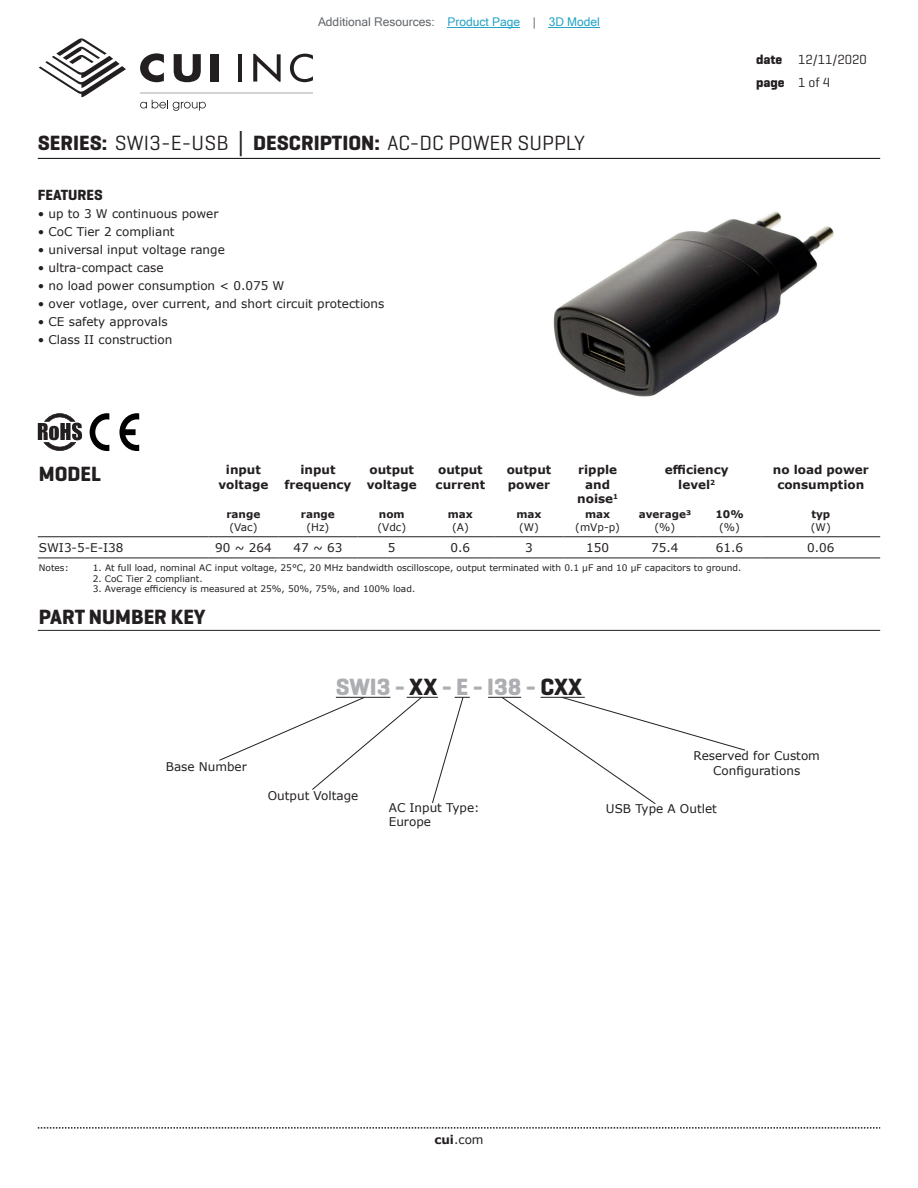
<style>
.page{position:relative;width:918px;height:1188px;background:#fff}
.page>*{position:absolute;margin:0;border:0;box-sizing:border-box;transform-origin:0 0}
.t1{font:700 24px "Geogrotesque";color:#adaeb2}
.t2{font:21px "Geogrotesque";color:#231f20}
.t3{font:700 21px "Geogrotesque";color:#231f20}
.t4{font:700 15px "Geogrotesque";color:#231f20}
.t5{font:13.5px/22.5px "Geogrotesque";color:#231f20}
.t6{font:12px/14.4px "Verdana";color:#231f20;text-align:center}
.t7{font:700 12px/14.4px "Verdana";color:#231f20;text-align:center}
.t8{font:12px "Microsoft Sans Serif";color:#63676b}
.t9{font:700 10.5px "Verdana";color:#231f20}
.t10{font:10.5px "Verdana";color:#231f20}
.t11{font:9px "Verdana";color:#231f20}
.s1{color:#23a4c6}
.s2{font-weight:700}
.s3{font-family:"Verdana";font-weight:700}
.s4{color:#231f20}
</style>
<div class="page">
<svg style="left:38px;top:1127px;width:842px;height:2px"></svg>
<hr style="left:38px;top:158px;width:842px;height:1px;background:#231f20">
<svg style="left:39px;top:38px;width:87px;height:60px"></svg>
<hr style="left:238px;top:54px;width:4px;height:28px;background:#231f20">
<svg style="left:253px;top:54px;width:28px;height:28px"></svg>
<svg style="left:290px;top:54px;width:23px;height:28px"></svg>
<svg style="left:140px;top:53px;width:24px;height:29px"></svg>
<svg style="left:174px;top:54px;width:27px;height:28px"></svg>
<div style="left:211px;top:54px;width:8px;height:28px;background:#231f20"></div>
<svg style="left:140px;top:100px;width:66px;height:11px"></svg>
<hr style="left:140px;top:93px;width:173px;height:1px;background:#231f20">
<img style="left:553px;top:211px;width:281px;height:186px">
<svg style="left:38px;top:413px;width:44px;height:38px"></svg>
<svg style="left:90px;top:413px;width:49px;height:38px"></svg>
<hr style="left:38px;top:630px;width:842px;height:1px;background:#231f20">
<svg style="left:432px;top:697px;width:38px;height:106px"></svg>
<svg style="left:219px;top:696px;width:204px;height:94px"></svg>
<hr style="left:407px;top:697px;width:31px;height:1px;background:#231f20">
<hr style="left:488px;top:697px;width:33px;height:1px;background:#231f20">
<svg style="left:501px;top:696px;width:245px;height:108px"></svg>
<hr style="left:38px;top:536px;width:170px;height:1px;background:#231f20">
<hr style="left:208px;top:536px;width:70px;height:1px;background:#231f20">
<hr style="left:278px;top:536px;width:79px;height:1px;background:#231f20">
<hr style="left:357px;top:536px;width:69px;height:1px;background:#231f20">
<hr style="left:426px;top:536px;width:69px;height:1px;background:#231f20">
<hr style="left:495px;top:536px;width:68px;height:1px;background:#231f20">
<hr style="left:563px;top:536px;width:69px;height:1px;background:#231f20">
<hr style="left:632px;top:536px;width:66px;height:1px;background:#231f20">
<hr style="left:698px;top:536px;width:63px;height:1px;background:#231f20">
<hr style="left:761px;top:536px;width:119px;height:1px;background:#231f20">
<hr style="left:38px;top:558px;width:170px;height:1px;background:#231f20">
<hr style="left:208px;top:558px;width:70px;height:1px;background:#231f20">
<hr style="left:278px;top:558px;width:79px;height:1px;background:#231f20">
<hr style="left:357px;top:558px;width:69px;height:1px;background:#231f20">
<hr style="left:426px;top:558px;width:69px;height:1px;background:#231f20">
<hr style="left:495px;top:558px;width:68px;height:1px;background:#231f20">
<hr style="left:563px;top:558px;width:69px;height:1px;background:#231f20">
<hr style="left:632px;top:558px;width:66px;height:1px;background:#231f20">
<hr style="left:698px;top:558px;width:63px;height:1px;background:#231f20">
<hr style="left:761px;top:558px;width:119px;height:1px;background:#231f20">
<hr style="left:448px;top:27px;width:72px;height:1px;background:#23a4c6">
<hr style="left:549px;top:27px;width:51px;height:1px;background:#23a4c6">
<p class="t8" style="left:318px;top:15px;width:283px">Additional Resources: <span class="s1">Product Page</span> | <span class="s1">3D Model</span></p>
<h2 class="t2" style="left:38px;top:130px;width:549px"><span class="s2">SERIES:</span> SWI3-E-USB <span class="s3">│</span> <span class="s2">DESCRIPTION:</span> AC-DC POWER SUPPLY</h2>
<p class="t4" style="left:38px;top:186px;width:67px">FEATURES</p>
<p class="t6" style="left:38px;top:207px;width:182px">• up to 3 W continuous power</p>
<p class="t6" style="left:38px;top:225px;width:138px">• CoC Tier 2 compliant</p>
<p class="t6" style="left:38px;top:243px;width:189px">• universal input voltage range</p>
<p class="t6" style="left:38px;top:261px;width:127px">• ultra-compact case</p>
<p class="t6" style="left:38px;top:279px;width:248px">• no load power consumption &lt; 0.075 W</p>
<p class="t6" style="left:38px;top:297px;width:348px">• over votlage, over current, and short circuit protections</p>
<p class="t6" style="left:38px;top:315px;width:131px">• CE safety approvals</p>
<p class="t6" style="left:38px;top:333px;width:136px">• Class II construction</p>
<p class="t5" style="left:756px;top:48px;width:112px"><span class="s2">date</span> 12/11/2020 <span class="s2">page</span> 1 of 4</p>
<h2 class="t3" style="left:39px;top:461px;width:64px">MODEL</h2>
<p class="t7" style="left:218px;top:462px;width:51px">input voltage</p>
<p class="t7" style="left:284px;top:462px;width:69px">input frequency</p>
<p class="t7" style="left:367px;top:462px;width:51px;text-align:left">output voltage</p>
<p class="t7" style="left:436px;top:462px;width:51px;text-align:left">output current</p>
<p class="t7" style="left:507px;top:462px;width:46px;text-align:left">output power</p>
<p class="t7" style="left:577px;top:462px;width:42px">ripple and noise<sup>1</sup></p>
<p class="t7" style="left:665px;top:462px;width:65px">efficiency level<sup>2</sup></p>
<p class="t7" style="left:773px;top:462px;width:98px">no load power consumption</p>
<p class="t9" style="left:226px;top:507px;width:36px">range</p>
<p class="t10" style="left:229px;top:520px;width:29px">(Vac)</p>
<p class="t9" style="left:639px;top:507px;width:54px">average3</p>
<p class="t10" style="left:654px;top:520px;width:22px">(%)</p>
<p class="t9" style="left:715px;top:507px;width:30px">10%</p>
<p class="t10" style="left:719px;top:520px;width:22px">(%)</p>
<p class="t9" style="left:811px;top:507px;width:20px">typ</p>
<p class="t10" style="left:811px;top:520px;width:21px">(W)</p>
<p class="t9" style="left:301px;top:507px;width:36px">range</p>
<p class="t10" style="left:306px;top:520px;width:24px">(Hz)</p>
<p class="t9" style="left:379px;top:507px;width:27px">nom</p>
<p class="t10" style="left:377px;top:520px;width:30px">(Vdc)</p>
<p class="t9" style="left:448px;top:507px;width:27px">max</p>
<p class="t10" style="left:452px;top:520px;width:18px">(A)</p>
<p class="t9" style="left:516px;top:507px;width:27px">max</p>
<p class="t10" style="left:519px;top:520px;width:21px">(W)</p>
<p class="t9" style="left:585px;top:507px;width:27px">max</p>
<p class="t10" style="left:575px;top:520px;width:46px">(mVp-p)</p>
<p class="t6" style="left:39px;top:540px;width:86px">SWI3-5-E-I38</p>
<p class="t6" style="left:215px;top:540px;width:58px">90 ~ 264</p>
<p class="t6" style="left:294px;top:540px;width:50px">47 ~ 63</p>
<p class="t6" style="left:388px;top:540px;width:9px">5</p>
<p class="t6" style="left:451px;top:540px;width:21px">0.6</p>
<p class="t6" style="left:525px;top:540px;width:9px">3</p>
<p class="t6" style="left:586px;top:540px;width:24px">150</p>
<p class="t6" style="left:651px;top:540px;width:29px">75.4</p>
<p class="t6" style="left:716px;top:540px;width:29px">61.6</p>
<p class="t6" style="left:807px;top:540px;width:29px">0.06</p>
<p class="t11" style="left:39px;top:561px;width:31px">Notes:</p>
<p class="t11" style="left:93px;top:561px;width:650px">1. At full load, nominal AC input voltage, 25°C, 20 MHz bandwidth oscilloscope, output terminated with 0.1 µF and 10 µF capacitors to ground.</p>
<p class="t11" style="left:93px;top:572px;width:112px">2. CoC Tier 2 compliant.</p>
<p class="t11" style="left:93px;top:583px;width:324px">3. Average efficiency is measured at 25%, 50%, 75%, and 100% load.</p>
<h2 class="t3" style="left:39px;top:604px;width:168px">PART NUMBER KEY</h2>
<h1 class="t1" style="left:336px;top:672px;width:248px">SWI3 - <span class="s4">XX</span> - E - I38 - <span class="s4">CXX</span></h1>
<p class="t6" style="left:166px;top:759px;width:83px">Base Number</p>
<p class="t6" style="left:694px;top:749px;width:128px">Reserved for Custom<br>Configurations</p>
<p class="t6" style="left:268px;top:788px;width:92px">Output Voltage</p>
<p class="t6" style="left:389px;top:800px;width:92px;text-align:left">AC Input Type:<br>Europe</p>
<p class="t6" style="left:606px;top:802px;width:112px">USB Type A Outlet</p>
<p class="t6" style="left:434px;top:1132px;width:51px"><span class="s2">cui</span>.com</p>
</div>
